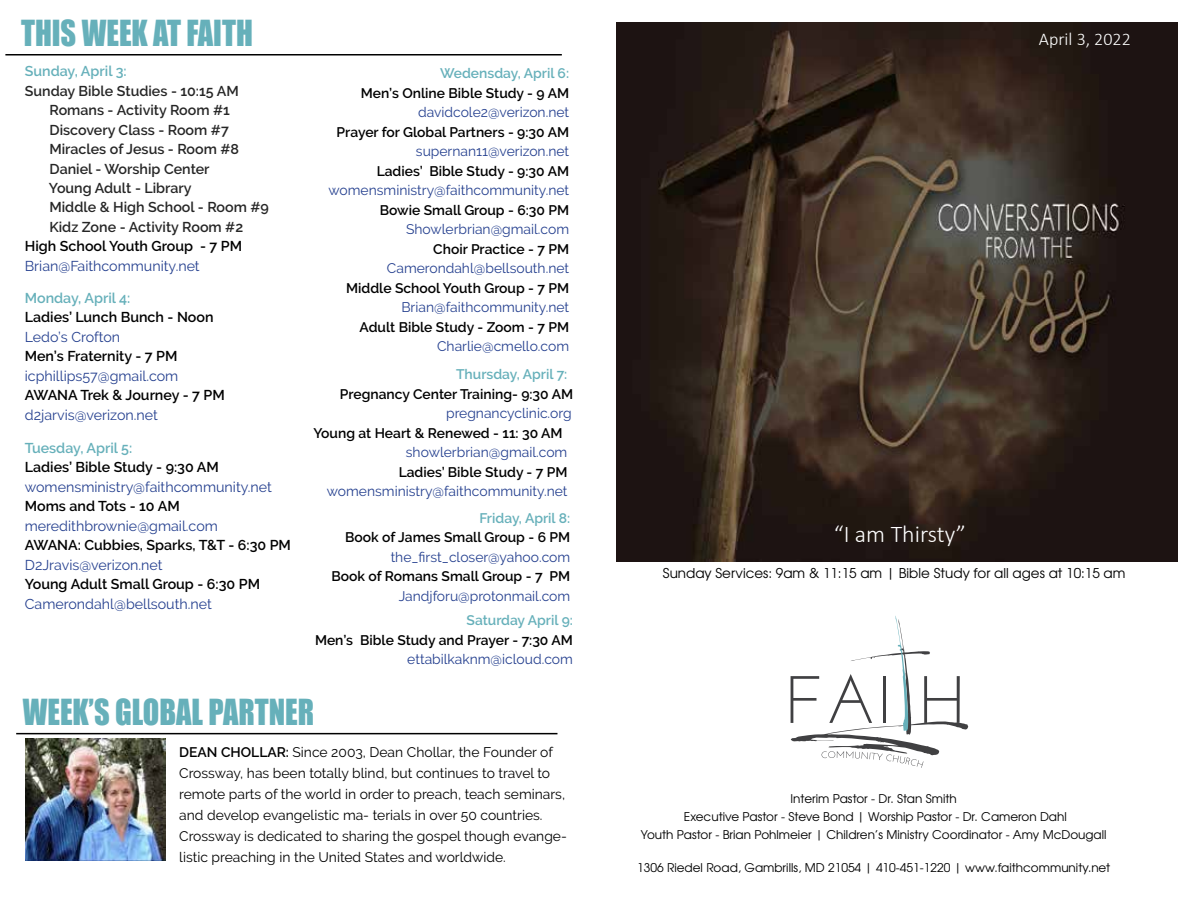
<style>
.page{position:relative;width:1188px;height:918px;background:#fff}
.page>*{position:absolute;margin:0;border:0;box-sizing:border-box;transform-origin:0 0}
.t1{font:33px "Impact";color:#66b0ba;scale:.92 1}
.t2{font:300 24px "Calibri";color:#fff}
.t3{font:300 18px "Calibri";color:#fff}
.t4{font:600 14.25px "Raleway";color:#000}
.t5{font:14.25px "Raleway";color:#25408f}
.t6{font:600 14.25px/19.5px "Raleway";color:#262626}
.t7{font:600 14.25px "Raleway";color:#66b0ba}
.t8{font:600 13.8px "Raleway";color:#000}
.t9{font:13.8px "Raleway";color:#25408f}
.t10{font:13.8px/21px "Raleway";color:#000}
.t11{font:600 13.8px "Raleway";color:#66b0ba}
.t12{font:13.5px "Te X Gyre Adventor";color:#000}
.t13{font:12px/18px "Te X Gyre Adventor";color:#000;text-align:center}
.s1{font-weight:600}
</style>
<div class="page">
<img style="left:617px;top:23px;width:560px;height:539px">
<svg style="left:791px;top:616px;width:177px;height:152px"></svg>
<hr style="left:5px;top:54px;width:557px;height:2px;background:#000">
<hr style="left:16px;top:733px;width:541px;height:1px;background:#000">
<img style="left:25px;top:738px;width:141px;height:123px">
<h1 class="t1" style="left:21px;top:7px;width:253px">THIS WEEK AT FAITH</h1>
<p class="t7" style="left:25px;top:63px;width:103px">Sunday, April 3:</p>
<p class="t6" style="left:49px;top:81px;width:222px;text-indent:-24px">Sunday Bible Studies - 10:15 AM<br>Romans - Activity Room #1<br>Discovery Class - Room #7<br>Miracles of Jesus - Room #8<br>Daniel - Worship Center<br>Young Adult - Library<br>Middle &amp; High School - Room #9<br>Kidz Zone - Activity Room #2</p>
<p class="t4" style="left:25px;top:238px;width:219px">High School Youth Group - 7 PM</p>
<p class="t5" style="left:25px;top:258px;width:176px">Brian@Faithcommunity.net</p>
<p class="t7" style="left:25px;top:290px;width:107px">Monday, April 4:</p>
<p class="t4" style="left:25px;top:309px;width:190px">Ladies’ Lunch Bunch - Noon</p>
<p class="t5" style="left:25px;top:329px;width:97px">Ledo’s Crofton</p>
<p class="t4" style="left:25px;top:348px;width:154px">Men’s Fraternity - 7 PM</p>
<p class="t5" style="left:25px;top:368px;width:155px">icphillips57@gmail.com</p>
<p class="t4" style="left:25px;top:387px;width:201px">AWANA Trek &amp; Journey - 7 PM</p>
<p class="t5" style="left:25px;top:407px;width:135px">d2jarvis@verizon.net</p>
<p class="t7" style="left:25px;top:440px;width:109px">Tuesday, April 5:</p>
<p class="t4" style="left:25px;top:459px;width:196px">Ladies’ Bible Study - 9:30 AM</p>
<p class="t5" style="left:25px;top:479px;width:249px">womensministry@faithcommunity.net</p>
<p class="t4" style="left:25px;top:498px;width:156px">Moms and Tots - 10 AM</p>
<p class="t5" style="left:25px;top:518px;width:195px">meredithbrownie@gmail.com</p>
<p class="t4" style="left:25px;top:537px;width:268px">AWANA: Cubbies, Sparks, T&amp;T - 6:30 PM</p>
<p class="t5" style="left:25px;top:557px;width:139px">D2Jravis@verizon.net</p>
<p class="t4" style="left:25px;top:576px;width:237px">Young Adult Small Group - 6:30 PM</p>
<p class="t5" style="left:25px;top:596px;width:189px">Camerondahl@bellsouth.net</p>
<p class="t11" style="left:440px;top:66px;width:130px">Wedensday, April 6:</p>
<p class="t8" style="left:361px;top:85px;width:210px">Men’s Online Bible Study - 9 AM</p>
<p class="t9" style="left:418px;top:104px;width:153px">davidcole2@verizon.net</p>
<p class="t8" style="left:337px;top:124px;width:234px">Prayer for Global Partners - 9:30 AM</p>
<p class="t9" style="left:416px;top:143px;width:155px">supernan11@verizon.net</p>
<p class="t8" style="left:377px;top:163px;width:194px">Ladies’ Bible Study - 9:30 AM</p>
<p class="t9" style="left:329px;top:182px;width:242px">womensministry@faithcommunity.net</p>
<p class="t8" style="left:380px;top:202px;width:191px">Bowie Small Group - 6:30 PM</p>
<p class="t9" style="left:406px;top:221px;width:165px">Showlerbrian@gmail.com</p>
<p class="t8" style="left:433px;top:241px;width:137px">Choir Practice - 7 PM</p>
<p class="t9" style="left:387px;top:260px;width:184px">Camerondahl@bellsouth.net</p>
<p class="t8" style="left:346px;top:280px;width:225px">Middle School Youth Group - 7 PM</p>
<p class="t9" style="left:401px;top:299px;width:169px">Brian@faithcommunity.net</p>
<p class="t8" style="left:360px;top:319px;width:211px">Adult Bible Study - Zoom - 7 PM</p>
<p class="t9" style="left:437px;top:338px;width:134px">Charlie@cmello.com</p>
<p class="t11" style="left:456px;top:366px;width:113px">Thursday, April 7:</p>
<p class="t8" style="left:340px;top:386px;width:235px">Pregnancy Center Training- 9:30 AM</p>
<p class="t9" style="left:446px;top:405px;width:127px">pregnancyclinic.org</p>
<p class="t8" style="left:313px;top:425px;width:251px">Young at Heart &amp; Renewed - 11: 30 AM</p>
<p class="t9" style="left:406px;top:444px;width:163px">showlerbrian@gmail.com</p>
<p class="t8" style="left:399px;top:464px;width:170px">Ladies’ Bible Study - 7 PM</p>
<p class="t9" style="left:327px;top:483px;width:242px">womensministry@faithcommunity.net</p>
<p class="t11" style="left:479px;top:510px;width:92px">Friday, April 8:</p>
<p class="t8" style="left:345px;top:530px;width:227px">Book of James Small Group - 6 PM</p>
<p class="t9" style="left:391px;top:549px;width:181px">the_first_closer@yahoo.com</p>
<p class="t8" style="left:332px;top:568px;width:240px">Book of Romans Small Group - 7 PM</p>
<p class="t9" style="left:399px;top:588px;width:173px">Jandjforu@protonmail.com</p>
<p class="t11" style="left:467px;top:613px;width:108px">Saturday April 9:</p>
<p class="t8" style="left:315px;top:632px;width:259px">Men’s Bible Study and Prayer - 7:30 AM</p>
<p class="t9" style="left:407px;top:652px;width:167px">ettabilkaknm@icloud.com</p>
<h1 class="t1" style="left:23px;top:686px;width:318px">WEEK’S GLOBAL PARTNER</h1>
<p class="t10" style="left:179px;top:742px;width:389px"><span class="s1">DEAN CHOLLAR:</span> Since 2003, Dean Chollar, the Founder of Crossway, has been totally blind, but continues to travel to remote parts of the world in order to preach, teach seminars, and develop evangelistic ma- terials in over 50 countries.<br>Crossway is dedicated to sharing the gospel though evange&shy;listic preaching in the United States and worldwide.</p>
<h3 class="t3" style="left:1039px;top:28px;width:93px">April 3, 2022</h3>
<h2 class="t2" style="left:834px;top:519px;width:133px">“I am Thirsty”</h2>
<p class="t12" style="left:663px;top:562px;width:464px">Sunday Services: 9am &amp; 11:15 am | Bible Study for all ages at 10:15 am</p>
<p class="t13" style="left:641px;top:789px;width:467px">Interim Pastor - Dr. Stan Smith<br>Executive Pastor - Steve Bond | Worship Pastor - Dr. Cameron Dahl<br>Youth Pastor - Brian Pohlmeier | Children’s Ministry Coordinator - Amy McDougall</p>
<p class="t13" style="left:637px;top:858px;width:475px">1306 Riedel Road, Gambrills, MD 21054 | 410-451-1220 | www.faithcommunity.net</p>
</div>
